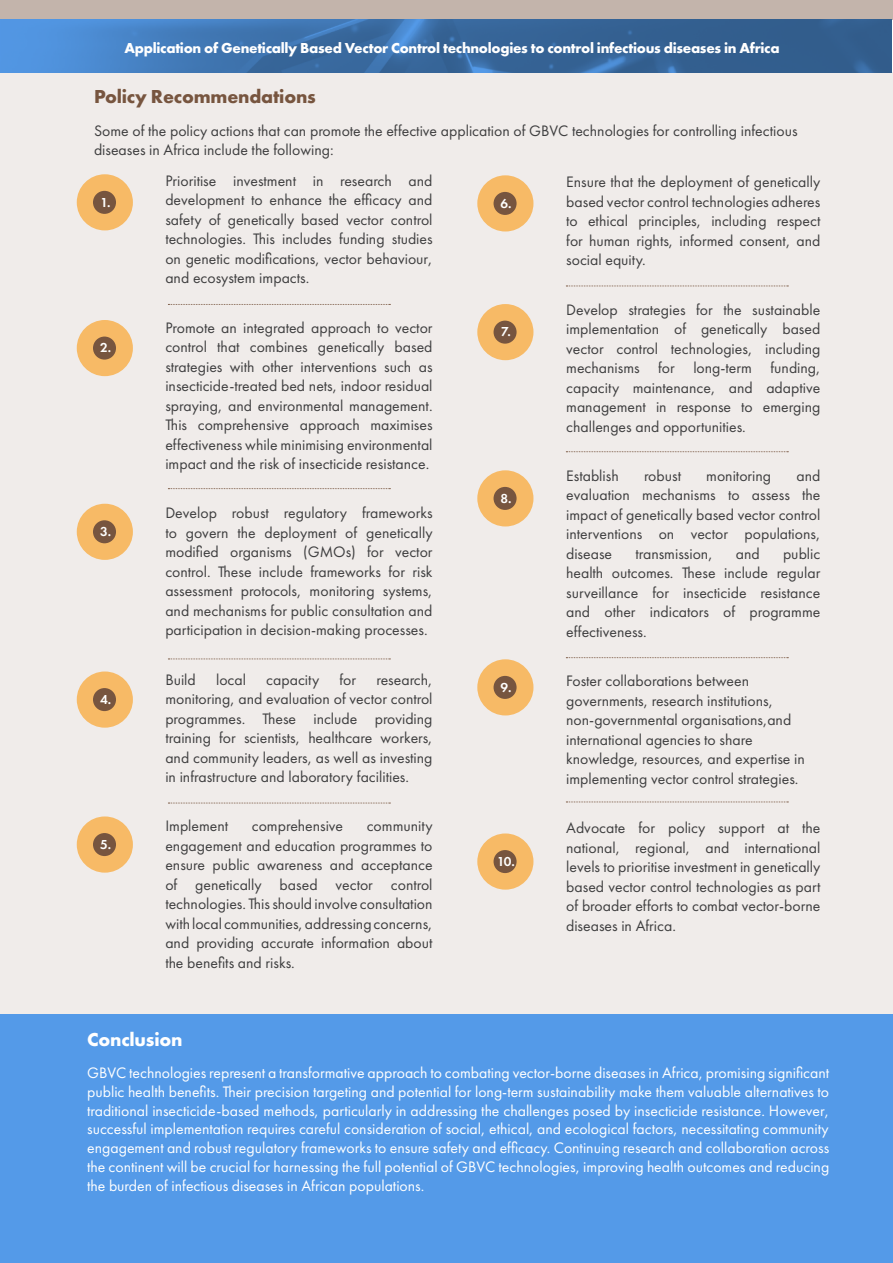
<style>
.page{position:relative;width:893px;height:1263px;background:#fff}
.page>*{position:absolute;margin:0;border:0;box-sizing:border-box;transform-origin:0 0}
.subhead_AA{font:700 19.5px "Futura PT";letter-spacing:-.01em;color:#77553f}
.body_text{font:700 19.5px "Futura PT";letter-spacing:-.01em;color:#fff}
.body_text-2{font:15.75px/19.5px "Futura PT";color:#3e3e3f;text-align:justify}
.t1{font:15.75px/18.9px "Futura PT";color:#fff}
.t2{font:700 15px "Futura PT";letter-spacing:-.02em;color:#fff}
.body_text-3{font:600 13.5px "Futura PT";color:#fff}
</style>
<div class="page">
<div style="left:0;top:72px;width:893px;height:946px;background:#f0ecea"></div>
<div style="left:0;top:0;width:893px;height:20px;background:#c3b4ab"></div>
<img style="left:1px;top:20px;width:890px;height:52px">
<img style="left:0;top:20px;width:1px;height:52px">
<svg style="left:168px;top:304px;width:222px;height:1px"></svg>
<svg style="left:168px;top:488px;width:222px;height:1px"></svg>
<svg style="left:168px;top:658px;width:222px;height:1px"></svg>
<svg style="left:168px;top:803px;width:222px;height:1px"></svg>
<svg style="left:566px;top:286px;width:222px;height:1px"></svg>
<svg style="left:566px;top:451px;width:222px;height:1px"></svg>
<svg style="left:566px;top:657px;width:222px;height:1px"></svg>
<svg style="left:566px;top:801px;width:222px;height:1px"></svg>
<div style="left:0;top:1014px;width:893px;height:249px;background:#549ae8"></div>
<div style="left:77px;top:174px;width:56px;height:56px;background:#f7ba66;border-radius:50%"></div>
<div style="left:93px;top:191px;width:23px;height:23px;background:#77553f;border-radius:50%"></div>
<div style="left:77px;top:320px;width:56px;height:56px;background:#f7ba66;border-radius:50%"></div>
<div style="left:93px;top:337px;width:23px;height:23px;background:#77553f;border-radius:50%"></div>
<div style="left:77px;top:504px;width:56px;height:56px;background:#f7ba66;border-radius:50%"></div>
<div style="left:93px;top:520px;width:23px;height:23px;background:#77553f;border-radius:50%"></div>
<div style="left:77px;top:671px;width:56px;height:57px;background:#f7ba66;border-radius:50%"></div>
<div style="left:93px;top:688px;width:23px;height:23px;background:#77553f;border-radius:50%"></div>
<div style="left:77px;top:816px;width:56px;height:57px;background:#f7ba66;border-radius:50%"></div>
<div style="left:93px;top:833px;width:23px;height:23px;background:#77553f;border-radius:50%"></div>
<div style="left:477px;top:175px;width:56px;height:56px;background:#f7ba66;border-radius:50%"></div>
<div style="left:494px;top:192px;width:23px;height:23px;background:#77553f;border-radius:50%"></div>
<div style="left:477px;top:304px;width:56px;height:56px;background:#f7ba66;border-radius:50%"></div>
<div style="left:494px;top:321px;width:23px;height:23px;background:#77553f;border-radius:50%"></div>
<div style="left:477px;top:470px;width:56px;height:56px;background:#f7ba66;border-radius:50%"></div>
<div style="left:494px;top:487px;width:23px;height:23px;background:#77553f;border-radius:50%"></div>
<div style="left:477px;top:659px;width:56px;height:56px;background:#f7ba66;border-radius:50%"></div>
<div style="left:494px;top:676px;width:23px;height:23px;background:#77553f;border-radius:50%"></div>
<div style="left:477px;top:833px;width:56px;height:57px;background:#f7ba66;border-radius:50%"></div>
<div style="left:494px;top:850px;width:23px;height:23px;background:#77553f;border-radius:50%"></div>
<p class="t2" style="left:125px;top:38px;width:657px">Application of Genetically Based Vector Control technologies to control infectious diseases in Africa</p>
<p class="subhead_AA" style="left:94px;top:84px;width:223px">Policy Recommendations</p>
<p class="body_text-2" style="left:94px;top:120px;width:705px">Some of the policy actions that can promote the effective application of GBVC technologies for controlling infectious diseases in Africa include the following:</p>
<p class="body_text-3" style="left:100px;top:194px;width:12px">1.</p>
<p class="body_text-3" style="left:100px;top:339px;width:13px">2.</p>
<p class="body_text-3" style="left:100px;top:523px;width:13px">3.</p>
<p class="body_text-3" style="left:100px;top:691px;width:13px">4.</p>
<p class="body_text-3" style="left:100px;top:836px;width:13px">5.</p>
<p class="body_text-2" style="left:165px;top:171px;width:269px">Prioritise investment in research and development to enhance the efficacy and safety of genetically based vector control technologies. This includes funding studies on genetic modifications, vector behaviour, and ecosystem impacts.</p>
<p class="body_text-2" style="left:165px;top:318px;width:269px">Promote an integrated approach to vector control that combines genetically based strategies with other interventions such as insecticide-treated bed nets, indoor residual spraying, and environmental management.<br>This comprehensive approach maximises effectiveness while minimising environmental impact and the risk of insecticide resistance.</p>
<p class="body_text-2" style="left:165px;top:503px;width:269px">Develop robust regulatory frameworks to govern the deployment of genetically modified organisms (GMOs) for vector control. These include frameworks for risk assessment protocols, monitoring systems, and mechanisms for public consultation and participation in decision-making processes.</p>
<p class="body_text-2" style="left:165px;top:670px;width:32px">Build</p>
<p class="body_text-2" style="left:216px;top:670px;width:31px">local</p>
<p class="body_text-2" style="left:266px;top:670px;width:55px">capacity</p>
<p class="body_text-2" style="left:339px;top:670px;width:18px">for</p>
<p class="body_text-2" style="left:165px;top:670px;width:269px;text-indent:211px">research, monitoring, and evaluation of vector control programmes. These include providing training for scientists, healthcare workers, and community leaders, as well as investing in infrastructure and laboratory facilities.</p>
<p class="body_text-2" style="left:165px;top:816px;width:64px">Implement</p>
<p class="body_text-2" style="left:252px;top:816px;width:93px">comprehensive</p>
<p class="body_text-2" style="left:165px;top:816px;width:269px;text-indent:201px">community engagement and education programmes to ensure public awareness and acceptance of genetically based vector control technologies. This should involve consultation with local communities, addressing concerns, and providing accurate information about the benefits and risks.</p>
<p class="body_text-3" style="left:501px;top:195px;width:13px">6.</p>
<p class="body_text-3" style="left:501px;top:323px;width:11px">7.</p>
<p class="body_text-3" style="left:501px;top:490px;width:13px">8.</p>
<p class="body_text-3" style="left:501px;top:679px;width:13px">9.</p>
<p class="body_text-3" style="left:497px;top:853px;width:19px">10.</p>
<p class="body_text-2" style="left:566px;top:172px;width:256px">Ensure that the deployment of genetically based vector control technologies adheres to ethical principles, including respect for human rights, informed consent, and social equity.</p>
<p class="body_text-2" style="left:566px;top:300px;width:256px">Develop strategies for the sustainable implementation of genetically based vector control technologies, including mechanisms for long-term funding, capacity maintenance, and adaptive management in response to emerging challenges and opportunities.</p>
<p class="body_text-2" style="left:566px;top:466px;width:54px">Establish</p>
<p class="body_text-2" style="left:644px;top:466px;width:39px">robust</p>
<p class="body_text-2" style="left:706px;top:466px;width:66px">monitoring</p>
<p class="body_text-2" style="left:566px;top:466px;width:256px;text-indent:230px">and evaluation mechanisms to assess the impact of genetically based vector control interventions on vector populations, disease</p>
<p class="body_text-2" style="left:566px;top:544px;width:256px;text-indent:217px">public health outcomes. These include regular surveillance for insecticide resistance and other indicators of programme effectiveness.</p>
<p class="body_text-2" style="left:566px;top:671px;width:240px;text-align:left">Foster collaborations between governments, research institutions, non-governmental organisations,and international agencies to share knowledge, resources, and expertise in implementing vector control strategies.</p>
<p class="body_text-2" style="left:566px;top:818px;width:256px">Advocate for policy support at the national, regional, and international levels to prioritise investment in genetically based vector control technologies as part of broader efforts to combat vector-borne diseases in Africa.</p>
<p class="body_text-2" style="left:635px;top:544px;width:79px">transmission,</p>
<p class="body_text-2" style="left:736px;top:544px;width:25px">and</p>
<p class="body_text" style="left:87px;top:1027px;width:97px">Conclusion</p>
<p class="t1" style="left:87px;top:1063px;width:743px">GBVC technologies represent a transformative approach to combating vector-borne diseases in Africa, promising significant public health benefits. Their precision targeting and potential for long-term sustainability make them valuable alternatives to</p>
<p class="t1" style="left:87px;top:1101px;width:743px">traditional insecticide-based methods, particularly in addressing the challenges posed by insecticide resistance. However, successful implementation requires careful consideration of social, ethical, and ecological factors, necessitating community</p>
<p class="t1" style="left:87px;top:1138px;width:744px;text-align:justify">engagement and robust regulatory frameworks to ensure safety and efficacy. Continuing research and collaboration across the continent will be crucial for harnessing the full potential of GBVC technologies, improving health outcomes and reducing the burden of infectious diseases in African populations.</p>
</div>
